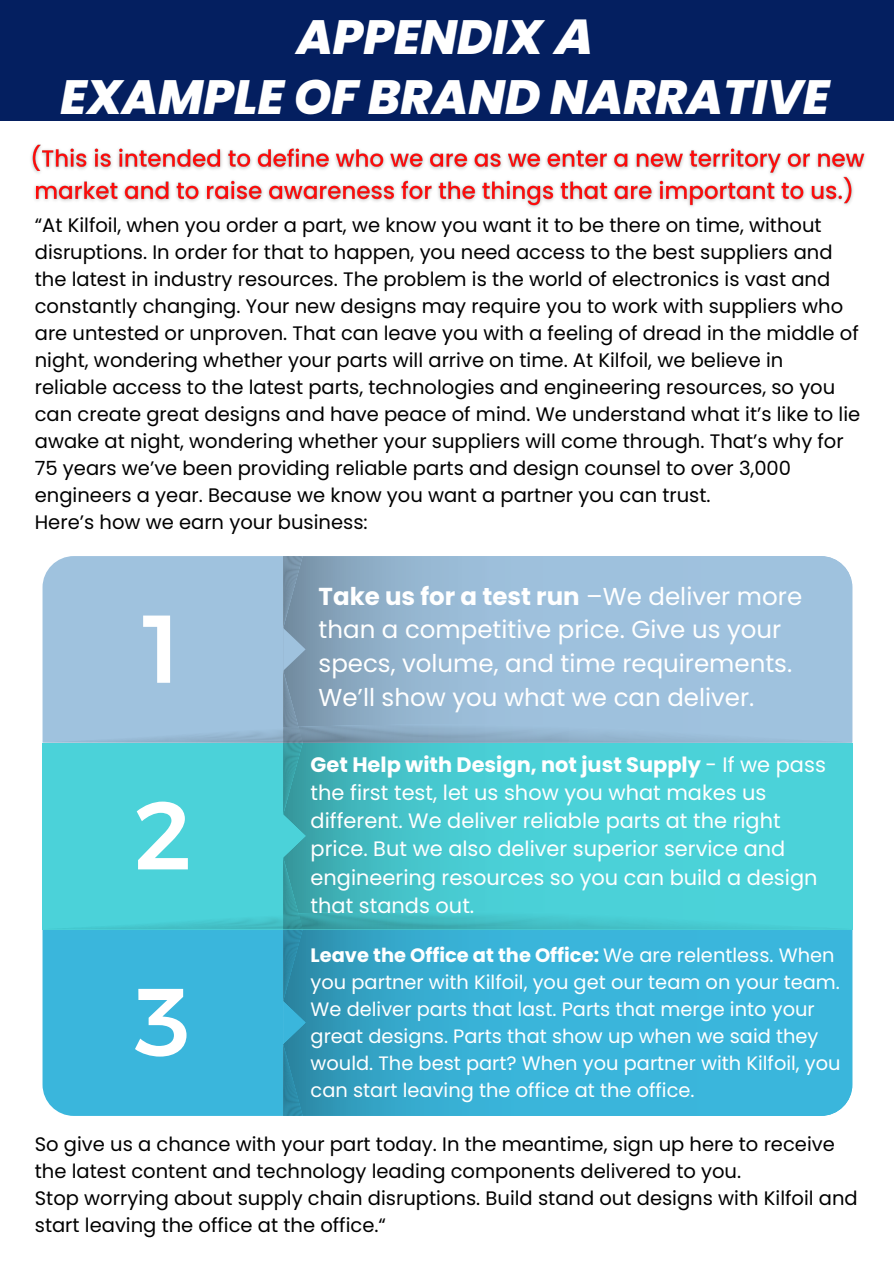
<style>
.page{position:relative;width:894px;height:1264px;background:#fff}
.page>*{position:absolute;margin:0;border:0;box-sizing:border-box;transform-origin:0 0}
.t1{font:italic 800 48px "Poppins";color:#fff}
.t2{font:24.45px/33.8px "Poppins";color:#fff}
.t3{font:20.85px/28.2px "Poppins";color:#fff}
.t4{font:19.5px/27px "Poppins";color:#000}
.t5{font:19.35px/27px "Poppins";color:#fff}
.s1{font-family:"Arial";font-weight:900}
.s2{font-weight:700}
</style>
<div class="page">
<div style="left:0;top:0;width:893px;height:121px;background:#041f60"></div>
<svg style="left:305px;top:982px;width:547px;height:133px;background:#38afd4"></svg>
<svg style="left:305px;top:929px;width:547px;height:53px;background:#38b0d4"></svg>
<div style="left:42px;top:742px;width:241px;height:187px;background:#4bd2d9"></div>
<svg style="left:298px;top:742px;width:554px;height:187px;background:#48cad1"></svg>
<svg style="left:283px;top:814px;width:22px;height:43px"></svg>
<img style="left:283px;top:743px;width:19px;height:71px">
<img style="left:283px;top:857px;width:15px;height:56px">
<img style="left:298px;top:911px;width:520px;height:1px">
<img style="left:298px;top:912px;width:524px;height:1px">
<img style="left:305px;top:913px;width:519px;height:1px">
<img style="left:305px;top:914px;width:522px;height:1px">
<img style="left:305px;top:915px;width:525px;height:1px">
<img style="left:305px;top:916px;width:527px;height:2px">
<img style="left:305px;top:918px;width:530px;height:1px">
<img style="left:305px;top:919px;width:532px;height:1px">
<img style="left:305px;top:920px;width:534px;height:1px">
<img style="left:305px;top:921px;width:537px;height:1px">
<img style="left:305px;top:922px;width:539px;height:1px">
<img style="left:305px;top:923px;width:541px;height:1px">
<img style="left:305px;top:924px;width:543px;height:1px">
<img style="left:305px;top:925px;width:545px;height:2px">
<img style="left:305px;top:927px;width:546px;height:2px">
<img style="left:813px;top:929px;width:34px;height:1px">
<svg style="left:42px;top:913px;width:263px;height:202px;background:#41b7d8"></svg>
<svg style="left:137px;top:801px;width:51px;height:68px"></svg>
<svg style="left:305px;top:556px;width:547px;height:186px;background:#99bbd6"></svg>
<img style="left:305px;top:724px;width:513px;height:1px">
<img style="left:305px;top:725px;width:517px;height:2px">
<img style="left:305px;top:727px;width:519px;height:1px">
<img style="left:305px;top:728px;width:522px;height:1px">
<img style="left:305px;top:729px;width:525px;height:1px">
<img style="left:305px;top:730px;width:527px;height:1px">
<img style="left:305px;top:731px;width:530px;height:1px">
<img style="left:305px;top:732px;width:532px;height:1px">
<img style="left:305px;top:733px;width:534px;height:1px">
<img style="left:305px;top:734px;width:537px;height:2px">
<img style="left:305px;top:736px;width:539px;height:1px">
<img style="left:305px;top:737px;width:541px;height:1px">
<img style="left:305px;top:738px;width:543px;height:1px">
<img style="left:305px;top:739px;width:545px;height:1px">
<img style="left:305px;top:740px;width:546px;height:2px">
<img style="left:813px;top:742px;width:34px;height:1px">
<svg style="left:42px;top:556px;width:263px;height:187px;background:#9ebfda"></svg>
<img style="left:31px;top:144px;width:834px;height:64px">
<h1 class="t1" style="left:296px;top:4px;width:312px">APPENDIX <span class="s1">A</span></h1>
<h1 class="t1" style="left:60px;top:64px;width:770px">EXAMPLE OF BRAND NARRATIVE</h1>
<p class="t4" style="left:35px;top:211px;width:826px">“At Kilfoil, when you order a part, we know you want it to be there on time, without disruptions. In order for that to happen, you need access to the best suppliers and the latest in industry resources. The problem is the world of electronics is vast and constantly changing. Your new designs may require you to work with suppliers who are untested or unproven. That can leave you with a feeling of dread in the middle of night, wondering whether your parts will arrive on time. At Kilfoil, we believe in reliable access to the latest parts, technologies and engineering resources, so you can create great designs and have peace of mind. We understand what it’s like to lie awake at night, wondering whether your suppliers will come through. That’s why for 75 years we’ve been providing reliable parts and design counsel to over 3,000 engineers a year. Because we know you want a partner you can trust.<br>Here’s how we earn your business:</p>
<p class="t2" style="left:318px;top:579px;width:485px"><span class="s2">Take us for a test run</span> –We deliver more than a competitive price. Give us your specs, volume, and time requirements.<br>We’ll show you what we can deliver.</p>
<p class="t3" style="left:310px;top:750px;width:516px"><span class="s2">Get Help with Design, not just Supply</span> - If we pass the first test, let us show you what makes us different. We deliver reliable parts at the right price. But we also deliver superior service and engineering resources so you can build a design that stands out.</p>
<p class="t5" style="left:310px;top:941px;width:531px"><span class="s2">Leave the Office at the Office:</span> We are relentless. When you partner with Kilfoil, you get our team on your team.<br>We deliver parts that last. Parts that merge into your great designs. Parts that show up when we said they would. The best part? When you partner with Kilfoil, you can start leaving the office at the office.</p>
<p class="t4" style="left:35px;top:1130px;width:824px">So give us a chance with your part today. In the meantime, sign up here to receive the latest content and technology leading components delivered to you.<br>Stop worrying about supply chain disruptions. Build stand out designs with Kilfoil and start leaving the office at the office.“</p>
</div>
